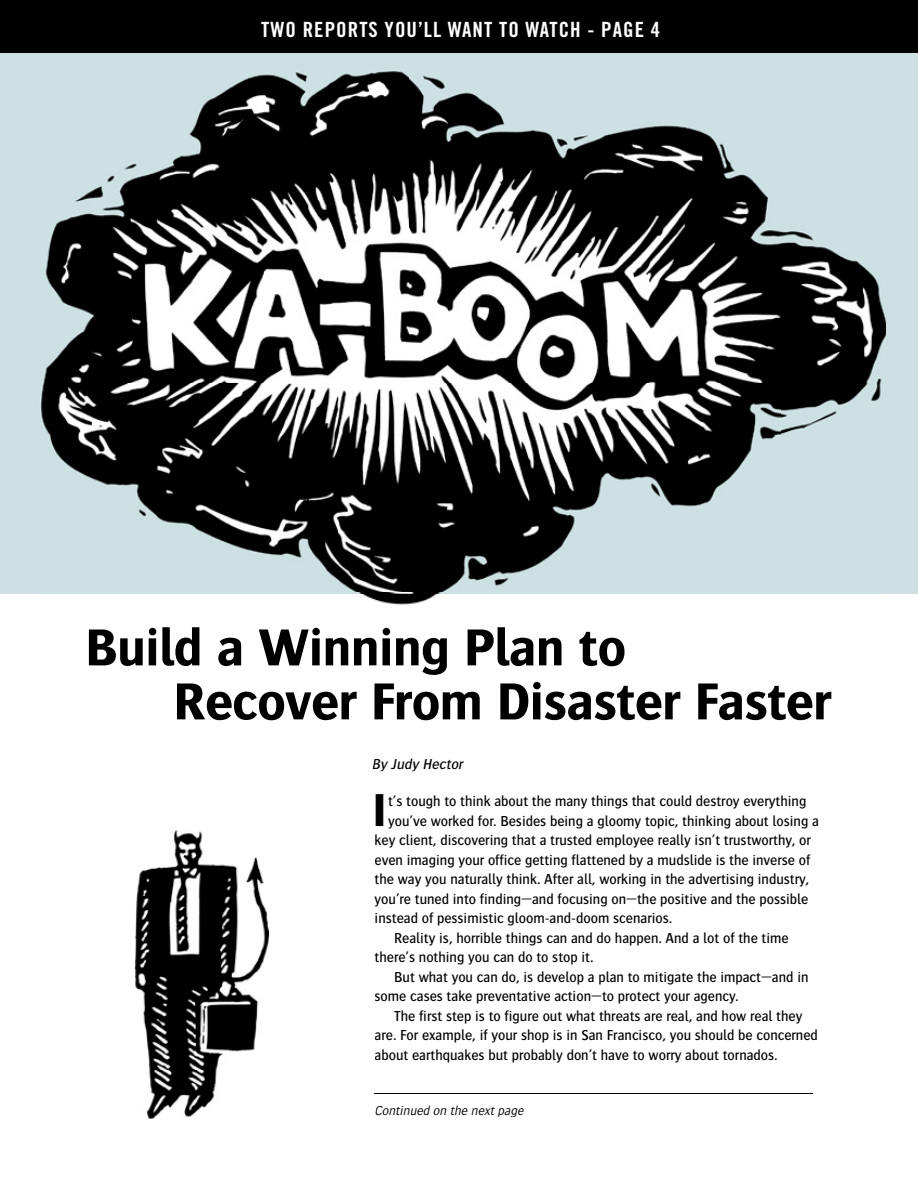
<style>
.page{position:relative;width:918px;height:1188px;background:#fff}
.page>*{position:absolute;margin:0;border:0;box-sizing:border-box;transform-origin:0 0}
.t1{font:700 54px/54px "Bosis";letter-spacing:-.01em;color:#000}
.t2{font:700 48px "Bosis";color:#000}
.t3{font:21px "Trade Gothic Bold Cond Twenty";letter-spacing:.05em;color:#fff}
.t4{font:500 15px "Bosis";color:#000}
.t5{font:italic 500 15px "Bosis";color:#000}
.t6{font:italic 300 13.5px "Bosis";color:#000}
</style>
<div class="page">
<div style="left:0;top:54px;width:918px;height:540px;background:#cddfe1"></div>
<hr style="left:375px;top:1093px;width:438px;height:1px;background:#000">
<div style="left:0;top:0;width:918px;height:48px;background:#000"></div>
<hr style="left:0;top:50px;width:918px;height:2px;background:#000">
<hr style="left:0;top:48px;width:918px;height:2px;background:#000">
<hr style="left:0;top:53px;width:918px;height:1px;background:#000">
<hr style="left:0;top:52px;width:918px;height:1px;background:#000">
<img style="left:135px;top:830px;width:134px;height:288px">
<img style="left:40px;top:70px;width:846px;height:535px">
<h3 class="t3" style="left:261px;top:17px;width:400px">TWO REPORTS YOU’LL WANT TO WATCH - PAGE 4</h3>
<h1 class="t1" style="left:174px;top:619px;width:659px;text-indent:-88px">Build a Winning Plan to<br>Recover From Disaster Faster</h1>
<p class="t5" style="left:371px;top:756px;width:96px">By Judy Hector</p>
<h2 class="t2" style="left:373px;top:783px;width:15px">I</h2>
<p class="t4" style="left:388px;top:793px;width:420px">t’s tough to think about the many things that could destroy everything</p>
<p class="t4" style="left:388px;top:813px;width:432px">you’ve worked for. Besides being a gloomy topic, thinking about losing a</p>
<p class="t4" style="left:375px;top:832px;width:438px">key client, discovering that a trusted employee really isn’t trustworthy, or</p>
<p class="t4" style="left:375px;top:852px;width:437px">even imaging your office getting flattened by a mudslide is the inverse of</p>
<p class="t4" style="left:375px;top:871px;width:436px">the way you naturally think. After all, working in the advertising industry,</p>
<p class="t4" style="left:375px;top:891px;width:435px">you’re tuned into finding—and focusing on—the positive and the possible</p>
<p class="t4" style="left:375px;top:910px;width:299px">instead of pessimistic gloom-and-doom scenarios.</p>
<p class="t4" style="left:394px;top:930px;width:396px">Reality is, horrible things can and do happen. And a lot of the time</p>
<p class="t4" style="left:375px;top:949px;width:220px">there’s nothing you can do to stop it.</p>
<p class="t4" style="left:394px;top:969px;width:416px">But what you can do, is develop a plan to mitigate the impact—and in</p>
<p class="t4" style="left:375px;top:988px;width:365px">some cases take preventative action—to protect your agency.</p>
<p class="t4" style="left:394px;top:1008px;width:410px">The first step is to figure out what threats are real, and how real they</p>
<p class="t4" style="left:375px;top:1027px;width:445px">are. For example, if your shop is in San Francisco, you should be concerned</p>
<p class="t4" style="left:375px;top:1047px;width:404px">about earthquakes but probably don’t have to worry about tornados.</p>
<p class="t6" style="left:374px;top:1103px;width:153px">Continued on the nextpage</p>
</div>
